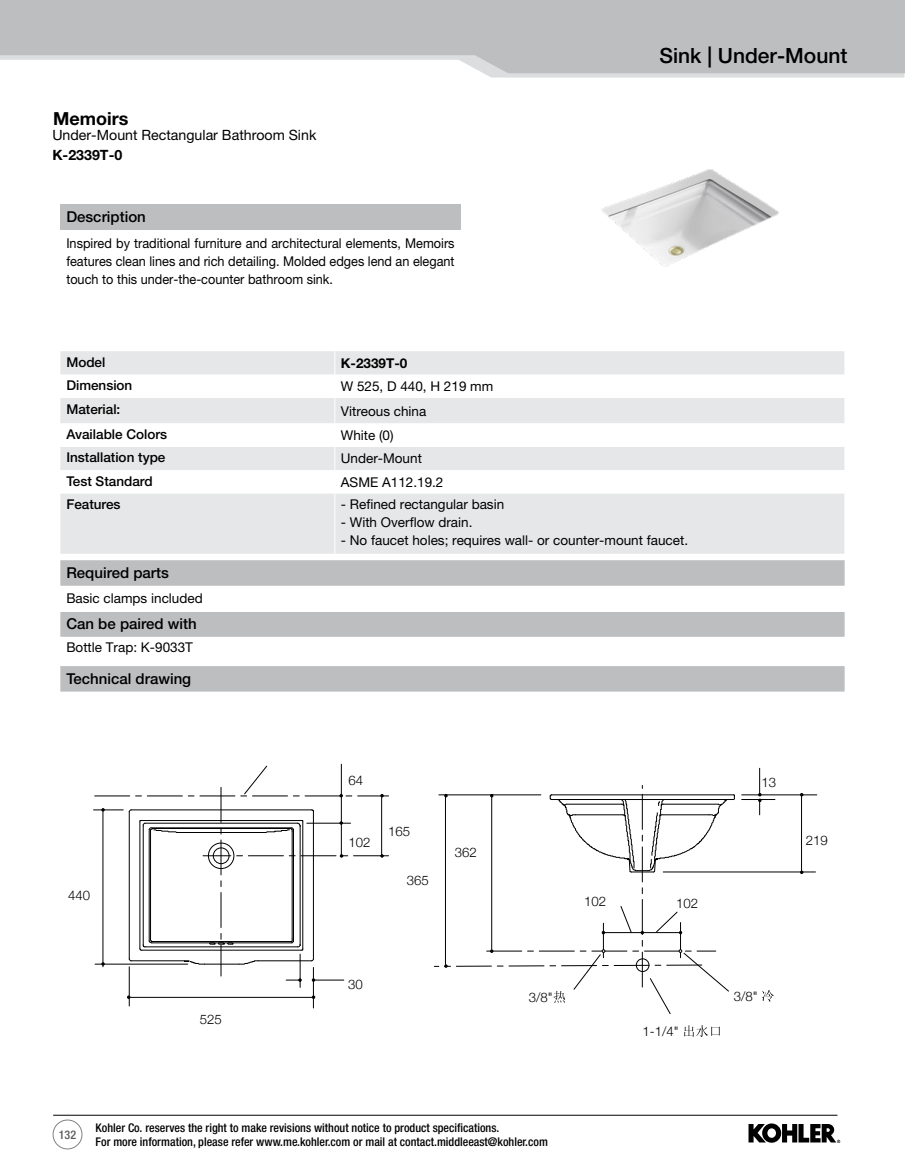
<style>
.page{position:relative;width:905px;height:1175px;background:#fff}
.page>*{position:absolute;margin:0;border:0;box-sizing:border-box;transform-origin:0 0}
.t1{font:500 21px "Helvetica Neue LT Pro";color:#000}
.t2{font:700 18px "Helvetica Neue LT Pro";color:#000}
.t3{font:500 15px "Helvetica Neue LT Pro";color:#000}
.t4{font:14.25px/20.2px "Helvetica Neue LT Pro";color:#000}
.t5{font:13.5px/23.2px "Helvetica Neue LT Pro";color:#000}
.t6{font:13.5px/18px "Helvetica Neue LT Pro";color:#000;text-align:justify;scale:.94 1}
.t7{font:500 13.5px "Helvetica Neue LT Pro";color:#000}
.t8{font:300 13.2px "Helvetica Neue";color:#000}
.t9{font:500 condensed 12px/13.5px "Helvetica Neue LT Pro";color:#000}
.t10{font:500 condensed 12px "Helvetica Neue LT Pro";color:#58595b}
.s1{font-weight:700}
</style>
<div class="page">
<hr style="left:53px;top:1115px;width:784px;height:1px;background:#000">
<svg style="left:748px;top:1123px;width:92px;height:20px"></svg>
<div style="left:53px;top:1119px;width:29px;height:30px;border:1px solid #808285;border-radius:50%"></div>
<div style="left:60px;top:204px;width:400px;height:25px;background:#bcbec0"></div>
<div style="left:60px;top:351px;width:784px;height:23px;background:#e6e7e8"></div>
<svg style="left:60px;top:374px;width:784px;height:96px"></svg>
<div style="left:60px;top:493px;width:784px;height:61px;background:#e6e7e8"></div>
<svg style="left:334px;top:351px;width:1px;height:119px"></svg>
<hr style="left:334px;top:493px;width:1px;height:61px;background:#fff">
<svg style="left:60px;top:560px;width:784px;height:131px;fill:#bcbec0"></svg>
<div style="left:60px;top:585px;width:784px;height:26px;background:#fff"></div>
<svg style="left:762px;top:990px;width:12px;height:12px"></svg>
<svg style="left:684px;top:1025px;width:36px;height:12px"></svg>
<hr style="left:663px;top:871px;width:152px;height:1px;background:#000">
<hr style="left:801px;top:795px;width:1px;height:76px;background:#000">
<hr style="left:741px;top:799px;width:34px;height:1px;background:#000">
<hr style="left:741px;top:794px;width:75px;height:1px;background:#000">
<hr style="left:341px;top:764px;width:1px;height:92px;background:#000">
<hr style="left:129px;top:997px;width:184px;height:1px;background:#000">
<hr style="left:129px;top:966px;width:1px;height:40px;background:#000">
<hr style="left:300px;top:954px;width:1px;height:33px;background:#000">
<hr style="left:313px;top:967px;width:1px;height:41px;background:#000">
<hr style="left:93px;top:809px;width:30px;height:1px;background:#000">
<svg style="left:434px;top:785px;width:301px;height:229px"></svg>
<svg style="left:95px;top:765px;width:293px;height:216px"></svg>
<svg style="left:758px;top:768px;width:3px;height:46px"></svg>
<img style="left:601px;top:169px;width:178px;height:98px">
<svg style="left:484px;top:73px;width:420px;height:5px;background:#dddedf"></svg>
<svg style="left:0;top:0;width:904px;height:73px;background:#c3c5c7"></svg>
<p class="t2" style="left:53px;top:107px;width:77px">Memoirs</p>
<p class="t4" style="left:52px;top:125px;width:265px">Under-Mount Rectangular Bathroom Sink<br><span class="s1">K-2339T-0</span></p>
<p class="t3" style="left:66px;top:208px;width:81px">Description</p>
<p class="t6" style="left:66px;top:234px;width:414px">Inspired by traditional furniture and architectural elements, Memoirs features clean lines and rich detailing. Molded edges lend an elegant touch to this under-the-counter bathroom sink.</p>
<p class="t7" style="left:66px;top:354px;width:41px">Model</p>
<p class="t7" style="left:66px;top:377px;width:68px">Dimension</p>
<p class="t7" style="left:66px;top:401px;width:56px">Material:</p>
<p class="t7" style="left:66px;top:426px;width:102px">Available Colors</p>
<p class="t7" style="left:66px;top:449px;width:101px">Installation type</p>
<p class="t7" style="left:66px;top:473px;width:88px">Test Standard</p>
<p class="t5" style="left:341px;top:352px;width:154px;line-height:22.8px"><span class="s1">K-2339T-0<br></span>W 525, D 440, H 219 mm</p>
<p class="t5" style="left:341px;top:399px;width:87px">Vitreous china<br>White (0)<br>Under-Mount</p>
<p class="t5" style="left:341px;top:471px;width:104px">ASME A112.19.2</p>
<p class="t1" style="left:659px;top:43px;width:189px">Sink | Under-Mount</p>
<p class="t7" style="left:66px;top:496px;width:56px">Features</p>
<p class="t5" style="left:341px;top:492px;width:165px">- Refined rectangular basin</p>
<p class="t5" style="left:341px;top:510px;width:133px">- With Overflow drain.</p>
<p class="t5" style="left:341px;top:528px;width:349px">- No faucet holes; requires wall- or counter-mount faucet.</p>
<p class="t3" style="left:66px;top:564px;width:104px">Required parts</p>
<p class="t5" style="left:66px;top:586px;width:138px">Basic clamps included</p>
<p class="t3" style="left:66px;top:615px;width:132px">Can be paired with</p>
<p class="t5" style="left:66px;top:636px;width:128px">Bottle Trap: K-9033T</p>
<p class="t3" style="left:66px;top:670px;width:126px">Technical drawing</p>
<p class="t8" style="left:68px;top:884px;width:24px">440</p>
<p class="t8" style="left:200px;top:1008px;width:24px">525</p>
<p class="t8" style="left:348px;top:769px;width:16px">64</p>
<p class="t8" style="left:348px;top:832px;width:24px">102</p>
<p class="t8" style="left:388px;top:821px;width:24px">165</p>
<p class="t8" style="left:407px;top:869px;width:24px">365</p>
<p class="t8" style="left:455px;top:841px;width:24px">362</p>
<p class="t8" style="left:348px;top:973px;width:16px">30</p>
<p class="t8" style="left:584px;top:891px;width:24px">102</p>
<p class="t8" style="left:529px;top:986px;width:25px">3/8"</p>
<p class="t10" style="left:59px;top:1127px;width:19px">132</p>
<p class="t9" style="left:96px;top:1120px;width:454px">Kohler Co. reserves the right to make revisions without notice to product specifications.<br>For more information, please refer www.me.kohler.com or mail at contact.middleeast@kohler.com</p>
<p class="t8" style="left:676px;top:893px;width:24px">102</p>
<p class="t8" style="left:642px;top:1020px;width:38px">1-1/4"</p>
<p class="t8" style="left:761px;top:771px;width:16px">13</p>
<p class="t8" style="left:805px;top:829px;width:24px">219</p>
<p class="t8" style="left:733px;top:985px;width:25px">3/8"</p>
</div>
